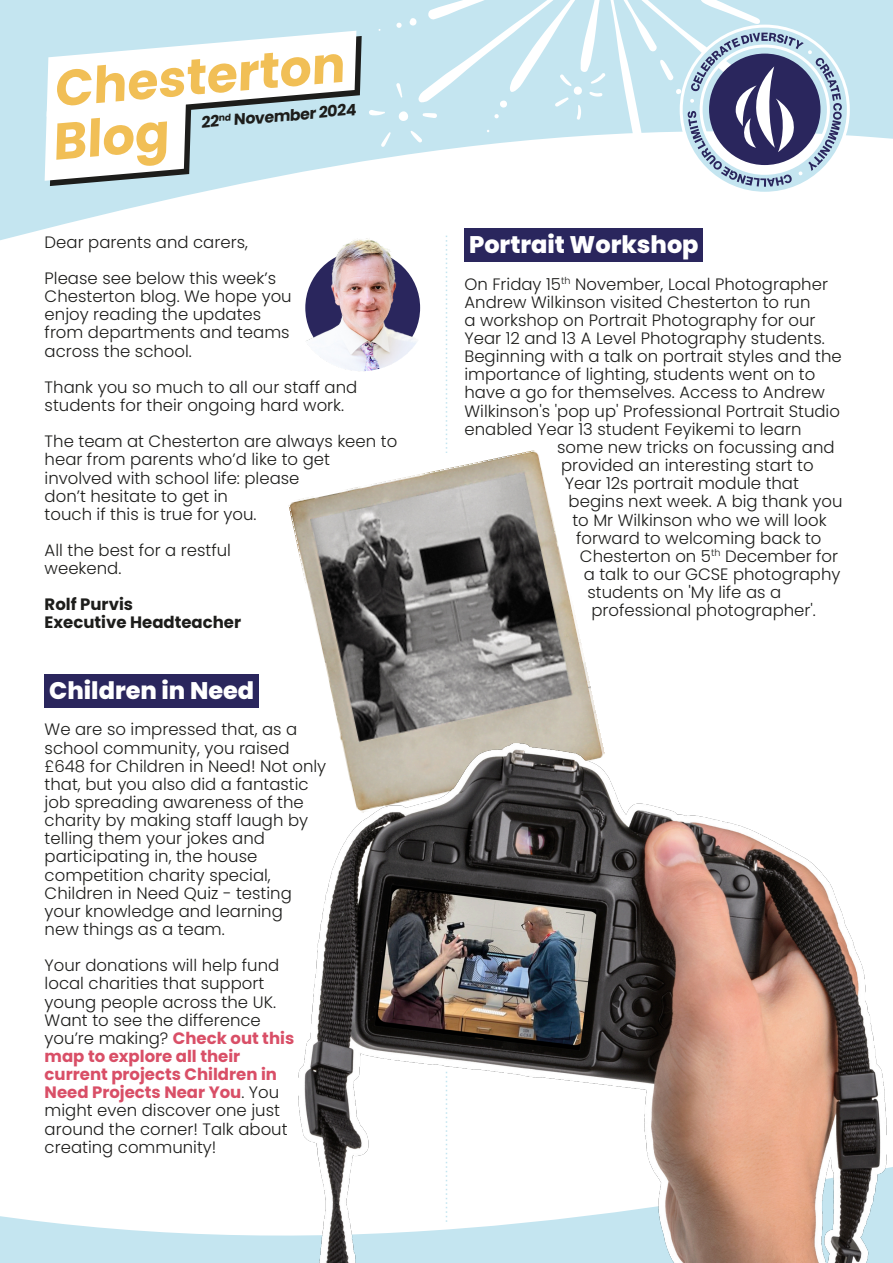
<style>
.page{position:relative;width:893px;height:1263px;background:#fff}
.page>*{position:absolute;margin:0;border:0;box-sizing:border-box;transform-origin:0 0}
.t1{font:700 51.3px "Poppins";color:#f1bf56}
.t2{font:700 50.4px "Poppins";color:#f1bf56}
.t3{font:800 24px "Poppins";color:#fff}
.t4{font:300 16.5px/18.1px "Poppins";color:#1d1d1b}
.t5{font:700 16.5px/18.1px "Poppins";color:#1d1d1b}
.t6{font:700 15.75px "Poppins";color:#1d1d1b}
.s1{font-weight:700;color:#d94f67}
</style>
<div class="page">
<svg style="left:0;top:0;width:893px;height:259px"></svg>
<svg style="left:364px;top:0;width:495px;height:176px;fill:#c4e5f0"></svg>
<svg style="left:45px;top:31px;width:317px;height:155px"></svg>
<svg style="left:678px;top:23px;width:173px;height:173px"></svg>
<svg style="left:0;top:1167px;width:893px;height:96px"></svg>
<svg style="left:446px;top:236px;width:1px;height:213px"></svg>
<div style="left:45px;top:674px;width:214px;height:34px;background:#2a265d"></div>
<div style="left:464px;top:228px;width:239px;height:34px;background:#2a265d"></div>
<img style="left:304px;top:238px;width:115px;height:133px">
<img style="left:288px;top:450px;width:314px;height:293px">
<img style="left:299px;top:743px;width:588px;height:520px">
<h2 class="t2" style="left:50px;top:54px;width:293px;rotate:-5deg">Chesterton</h2>
<h1 class="t1" style="left:48px;top:106px;width:118px;rotate:-5deg">Blog</h1>
<p class="t6" style="left:200px;top:112px;width:157px;rotate:-5deg">22<sup>nd</sup> November 2024</p>
<p class="t4" style="left:45px;top:224px;width:233px;line-height:36.2px">Dear parents and carers,<br>Please see below this week’s</p>
<p class="t4" style="left:45px;top:287px;width:249px">Chesterton blog. We hope you enjoy reading the updates from departments and teams across the school.</p>
<p class="t4" style="left:45px;top:378px;width:314px">Thank you so much to all our staff and students for their ongoing hard work.</p>
<p class="t4" style="left:45px;top:432px;width:354px">The team at Chesterton are always keen to hear from parents who’d like to get involved with school life: please<br>don’t hesitate to get in<br>touch if this is true for you.</p>
<p class="t4" style="left:45px;top:541px;width:188px">All the best for a restful weekend.</p>
<p class="t5" style="left:45px;top:595px;width:198px">Rolf Purvis<br>Executive Headteacher</p>
<h3 class="t3" style="left:49px;top:674px;width:207px">Children in Need</h3>
<p class="t4" style="left:45px;top:720px;width:283px">We are so impressed that, as a school community, you raised £648 for Children in Need! Not only that, but you also did a fantastic job spreading awareness of the charity by making staff laugh by telling them your jokes and participating in, the house competition charity special,<br>Children in Need Quiz - testing your knowledge and learning<br>new things as a team.</p>
<p class="t4" style="left:45px;top:956px;width:251px">Your donations will help fund local charities that support young people across the UK.<br>Want to see the difference you’re making? <span class="s1">Check out this map to explore all their current projects Children in<br>Need Projects Near You</span>. You might even discover one just around the corner! Talk about creating community!</p>
<h3 class="t3" style="left:469px;top:228px;width:231px">Portrait Workshop</h3>
<p class="t4" style="left:464px;top:275px;width:365px">On Friday 15<sup>th</sup> November, Local Photographer</p>
<p class="t4" style="left:464px;top:293px;width:348px">Andrew Wilkinson visited Chesterton to run</p>
<p class="t4" style="left:464px;top:311px;width:352px">a workshop on Portrait Photography for our</p>
<p class="t4" style="left:464px;top:329px;width:362px">Year 12 and 13 A Level Photography students.</p>
<p class="t4" style="left:464px;top:347px;width:379px">Beginning with a talk on portrait styles and the</p>
<p class="t4" style="left:464px;top:365px;width:352px">importance of lighting, students went on to</p>
<p class="t4" style="left:464px;top:384px;width:362px">have a go for themselves. Access to Andrew</p>
<p class="t4" style="left:464px;top:402px;width:377px">Wilkinson's 'pop up' Professional Portrait Studio</p>
<p class="t4" style="left:464px;top:420px;width:338px">enabled Year 13 student Feyikemi to learn</p>
<p class="t4" style="left:557px;top:438px;width:279px">some new tricks on focussing and</p>
<p class="t4" style="left:561px;top:456px;width:254px">provided an interesting start to</p>
<p class="t4" style="left:565px;top:474px;width:236px">Year 12s portrait module that</p>
<p class="t4" style="left:569px;top:492px;width:276px">begins next week. A big thank you</p>
<p class="t4" style="left:572px;top:511px;width:256px">to Mr Wilkinson who we will look</p>
<p class="t4" style="left:576px;top:529px;width:247px">forward to welcoming back to</p>
<p class="t4" style="left:580px;top:547px;width:260px">Chesterton on 5<sup>th</sup> December for</p>
<p class="t4" style="left:584px;top:565px;width:258px">a talk to our GCSE photography</p>
<p class="t4" style="left:588px;top:583px;width:195px">students on 'My life as a</p>
<p class="t4" style="left:591px;top:601px;width:226px">professional photographer'.</p>
</div>
